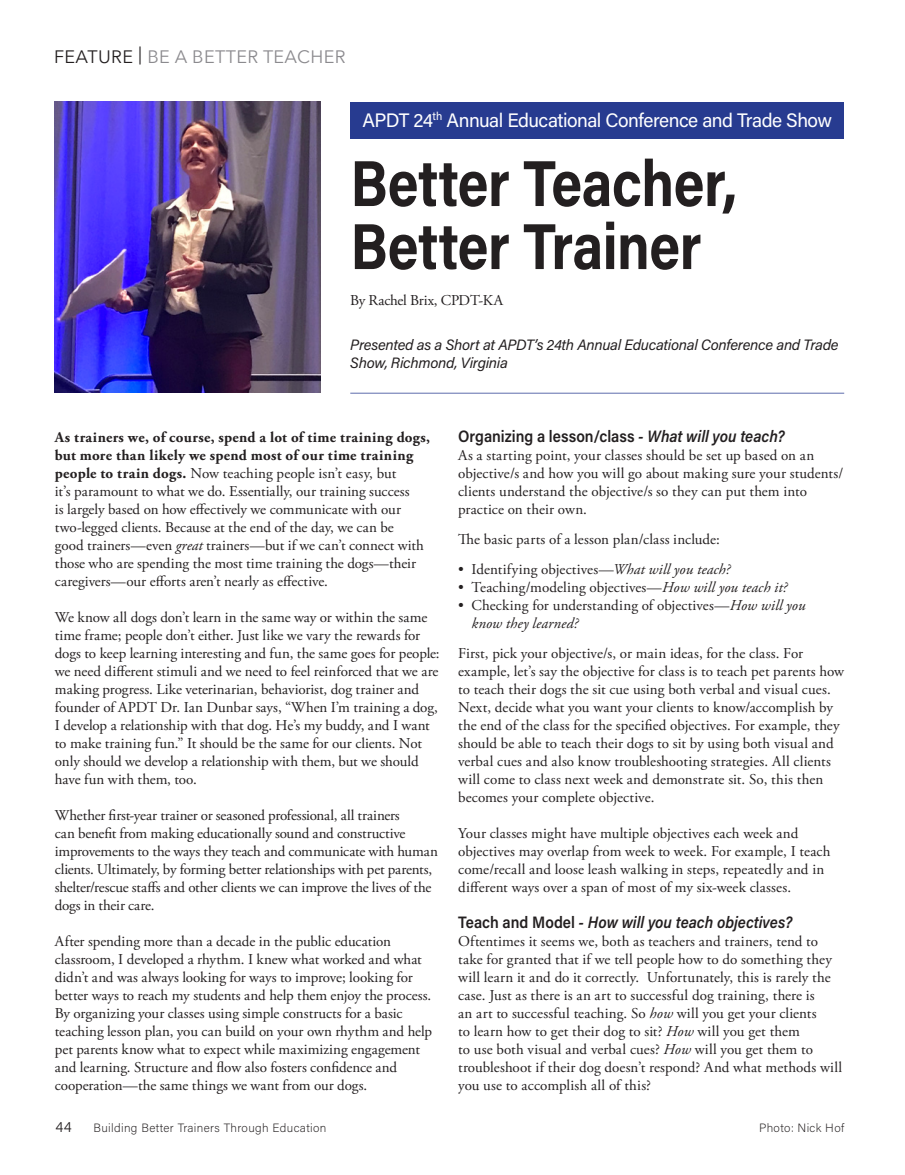
<style>
.page{position:relative;width:905px;height:1175px;background:#fff}
.page>*{position:absolute;margin:0;border:0;box-sizing:border-box;transform-origin:0 0}
.t1{font:700 64.95px "Acumin Pro";letter-spacing:-.01em;color:#231f20;scale:.85 1}
.t2{font:19.5px "Acumin Pro";letter-spacing:-.03em;color:#fff}
.t3{font:18px "Avenir Next";letter-spacing:.02em;color:#8b8a8e}
.t4{font:600 16.5px "Acumin Pro";color:#231f20;scale:.91 1}
.t5{font:italic 600 16.5px "Acumin Pro";color:#231f20;scale:.91 1}
.t6{font:15px/18px "Adobe Garamond Pro";color:#231f20}
.t7{font:italic 15px/18px "Acumin Pro";letter-spacing:-.02em;color:#231f20}
.t8{font:200 12px "Acumin Pro";letter-spacing:.03em;color:#231f20}
.s1{color:#231f20}
.s2{font-weight:700}
.s3{font-style:italic}
.s4{font-weight:300;font-size:15px}
.s5{font-style:normal}
</style>
<div class="page">
<img style="left:54px;top:102px;width:266px;height:291px">
<div style="left:350px;top:102px;width:494px;height:36px;background:#273b90"></div>
<hr style="left:350px;top:393px;width:494px;height:1px;background:#273b90">
<p class="t3" style="left:54px;top:41px;width:293px"><span class="s1">FEATURE </span><sup>|</sup> BE A BETTER TEACHER</p>
<p class="t2" style="left:362px;top:106px;width:471px">APDT 24<sup>th</sup> Annual Educational Conference and Trade Show</p>
<p class="t1" style="left:350px;top:138px;width:456px">Better Teacher,</p>
<p class="t1" style="left:350px;top:201px;width:415px">Better Trainer</p>
<p class="t6" style="left:350px;top:292px;width:154px">By Rachel Brix, CPDT-KA</p>
<p class="t7" style="left:350px;top:335px;width:490px">Presented as a Short at APDT’s 24th Annual Educational Conference and Trade<br>Show, Richmond, Virginia</p>
<p class="t6" style="left:55px;top:428px;width:377px"><span class="s2">As trainers we, of course, spend a lot of time training dogs, but more than likely we spend most of our time training people to train dogs.</span> Now teaching people isn’t easy, but<br>it’s paramount to what we do. Essentially, our training success<br>is largely based on how effectively we communicate with our two-legged clients. Because at the end of the day, we can be<br>good trainers—even <span class="s3">great</span> trainers—but if we can’t connect with those who are spending the most time training the dogs—their caregivers—our efforts aren’t nearly as effective.</p>
<p class="t6" style="left:55px;top:608px;width:386px">We know all dogs don’t learn in the same way or within the same time frame; people don’t either. Just like we vary the rewards for dogs to keep learning interesting and fun, the same goes for people: we need different stimuli and we need to feel reinforced that we are making progress. Like veterinarian, behaviorist, dog trainer and founder of APDT Dr. Ian Dunbar says, “When I’m training a dog, I develop a relationship with that dog. He’s my buddy, and I want to make training fun.” It should be the same for our clients. Not only should we develop a relationship with them, but we should have fun with them, too.</p>
<p class="t6" style="left:55px;top:806px;width:385px">Whether first-year trainer or seasoned professional, all trainers<br>can benefit from making educationally sound and constructive improvements to the ways they teach and communicate with human clients. Ultimately, by forming better relationships with pet parents, shelter/rescue staffs and other clients we can improve the lives of the dogs in their care.</p>
<p class="t6" style="left:55px;top:932px;width:379px">After spending more than a decade in the public education classroom, I developed a rhythm. I knew what worked and what didn’t and was always looking for ways to improve; looking for better ways to reach my students and help them enjoy the process.<br>By organizing your classes using simple constructs for a basic teaching lesson plan, you can build on your own rhythm and help pet parents know what to expect while maximizing engagement and learning. Structure and flow also fosters confidence and cooperation—the same things we want from our dogs.</p>
<p class="t8" style="left:56px;top:1119px;width:272px"><span class="s4">44</span> Building Better Trainers Through Education</p>
<p class="t4" style="left:458px;top:424px;width:360px">Organizing a lesson/class <span class="s3">- What will you teach?</span></p>
<p class="t6" style="left:458px;top:446px;width:386px">As a starting point, your classes should be set up based on an objective/s and how you will go about making sure your students/ clients understand the objective/s so they can put them into practice on their own.</p>
<p class="t6" style="left:458px;top:530px;width:263px">The basic parts of a lesson plan/class include:</p>
<p class="t6" style="left:458px;top:560px;width:274px">• Identifying objectives—<span class="s3">What will you teach?</span></p>
<p class="t6" style="left:458px;top:578px;width:331px">• Teaching/modeling objectives—<span class="s3">How will you teach it?</span></p>
<p class="t6" style="left:471px;top:596px;width:335px;text-indent:-14px">• Checking for understanding of objectives—<span class="s3">How will you know they learned?</span></p>
<p class="t6" style="left:458px;top:644px;width:387px">First, pick your objective/s, or main ideas, for the class. For example, let’s say the objective for class is to teach pet parents how to teach their dogs the sit cue using both verbal and visual cues.<br>Next, decide what you want your clients to know/accomplish by the end of the class for the specified objectives. For example, they should be able to teach their dogs to sit by using both visual and verbal cues and also know troubleshooting strategies. All clients will come to class next week and demonstrate sit. So, this then becomes your complete objective.</p>
<p class="t6" style="left:458px;top:824px;width:374px">Your classes might have multiple objectives each week and objectives may overlap from week to week. For example, I teach come/recall and loose leash walking in steps, repeatedly and in different ways over a span of most of my six-week classes.</p>
<p class="t5" style="left:458px;top:910px;width:368px"><span class="s5">Teach and Model</span> - How will you teach objectives?</p>
<p class="t6" style="left:458px;top:932px;width:385px">Oftentimes it seems we, both as teachers and trainers, tend to take for granted that if we tell people how to do something they will learn it and do it correctly. Unfortunately, this is rarely the case. Just as there is an art to successful dog training, there is<br>an art to successful teaching. So <span class="s3">how</span> will you get your clients<br>to learn how to get their dog to sit? <span class="s3">How</span> will you get them<br>to use both visual and verbal cues? <span class="s3">How</span> will you get them to troubleshoot if their dog doesn’t respond? And what methods will you use to accomplish all of this?</p>
<p class="t8" style="left:759px;top:1119px;width:87px">Photo: Nick Hof</p>
</div>
